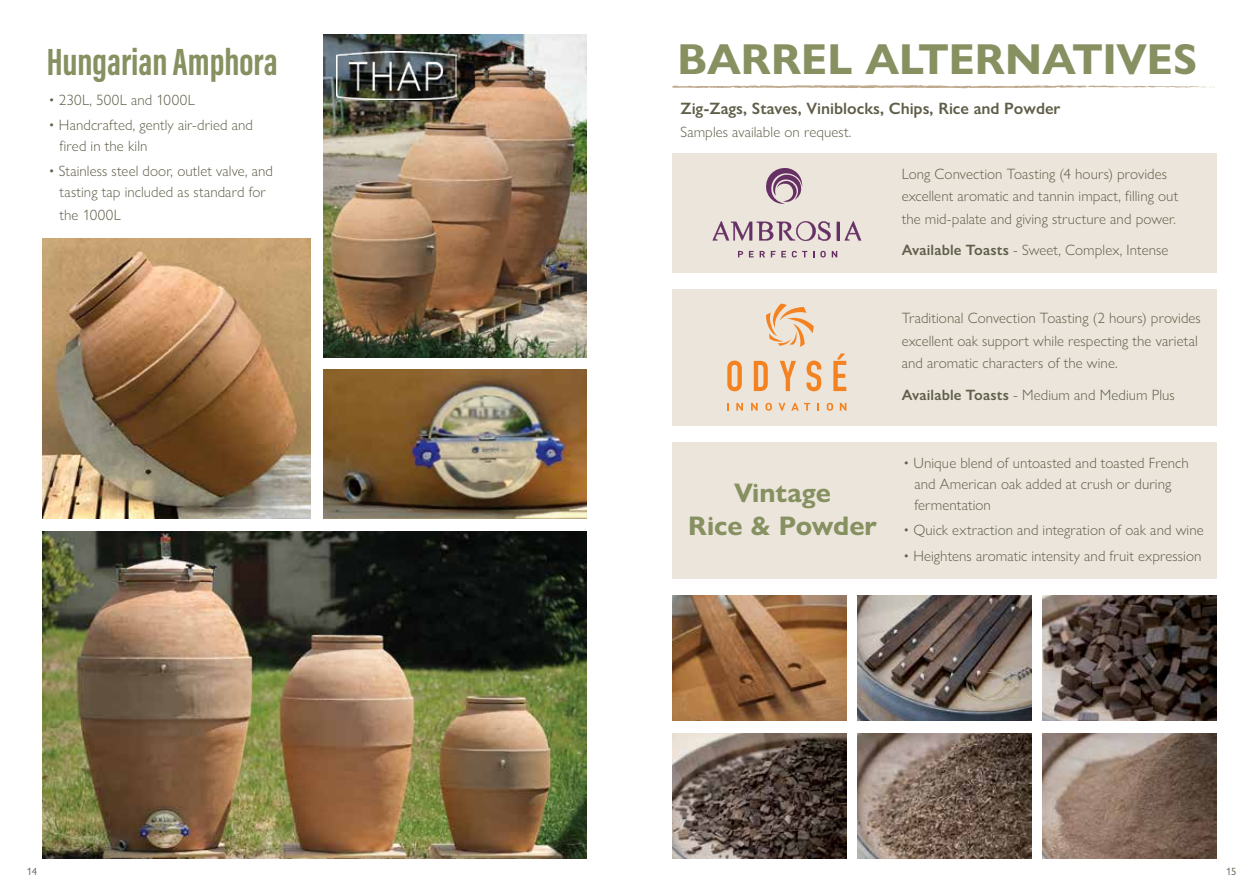
<style>
.page{position:relative;width:1259px;height:893px;background:#fff}
.page>*{position:absolute;margin:0;border:0;box-sizing:border-box;transform-origin:0 0}
.t1{font:700 43.5px "Gill Sans Nova";color:#869060}
.t2{font:39px "Acumin Variable Concept";color:#869060}
.t3{font:700 27px/32.4px "Gill Sans Nova";color:#869060;text-align:center}
.t4{font:600 16.5px "Gill Sans Nova";color:#605e49}
.t5{font:300 15px/22.5px "Gill Sans Nova";letter-spacing:.005em;color:#605e49}
.t6{font:10.5px "Gill Sans Nova";color:#605e49}
.s1{font-weight:600}
</style>
<div class="page">
<div style="left:672px;top:153px;width:544px;height:119px;background:#ebe5db"></div>
<div style="left:672px;top:289px;width:544px;height:136px;background:#ebe5db"></div>
<div style="left:672px;top:442px;width:544px;height:136px;background:#ebe5db"></div>
<img style="left:672px;top:733px;width:174px;height:126px">
<img style="left:672px;top:595px;width:174px;height:126px">
<img style="left:857px;top:733px;width:174px;height:126px">
<img style="left:857px;top:595px;width:174px;height:126px">
<img style="left:1042px;top:733px;width:174px;height:126px">
<img style="left:1042px;top:595px;width:174px;height:126px">
<svg style="left:712px;top:221px;width:119px;height:20px"></svg>
<hr style="left:836px;top:222px;width:3px;height:18px;background:#673065">
<svg style="left:766px;top:168px;width:37px;height:36px"></svg>
<svg style="left:738px;top:251px;width:5px;height:6px"></svg>
<svg style="left:749px;top:251px;width:4px;height:6px"></svg>
<svg style="left:759px;top:251px;width:6px;height:6px"></svg>
<svg style="left:771px;top:251px;width:4px;height:6px"></svg>
<svg style="left:781px;top:251px;width:5px;height:6px"></svg>
<svg style="left:792px;top:251px;width:15px;height:6px"></svg>
<svg style="left:820px;top:251px;width:5px;height:6px"></svg>
<svg style="left:831px;top:251px;width:6px;height:6px"></svg>
<svg style="left:837px;top:221px;width:24px;height:19px"></svg>
<svg style="left:727px;top:361px;width:15px;height:30px"></svg>
<svg style="left:754px;top:361px;width:14px;height:30px"></svg>
<svg style="left:780px;top:361px;width:16px;height:30px"></svg>
<svg style="left:806px;top:361px;width:15px;height:30px"></svg>
<svg style="left:833px;top:354px;width:13px;height:37px"></svg>
<svg style="left:766px;top:304px;width:48px;height:43px"></svg>
<svg style="left:727px;top:403px;width:2px;height:8px"></svg>
<svg style="left:736px;top:403px;width:7px;height:8px"></svg>
<svg style="left:751px;top:403px;width:6px;height:8px"></svg>
<svg style="left:765px;top:403px;width:7px;height:8px"></svg>
<svg style="left:778px;top:403px;width:7px;height:8px"></svg>
<svg style="left:791px;top:403px;width:19px;height:8px"></svg>
<svg style="left:817px;top:403px;width:2px;height:8px"></svg>
<svg style="left:826px;top:403px;width:7px;height:8px"></svg>
<svg style="left:840px;top:403px;width:6px;height:8px"></svg>
<svg style="left:672px;top:85px;width:544px;height:3px"></svg>
<img style="left:323px;top:34px;width:264px;height:323px">
<img style="left:323px;top:370px;width:264px;height:149px">
<img style="left:43px;top:531px;width:544px;height:328px">
<img style="left:43px;top:238px;width:267px;height:281px">
<img style="left:336px;top:51px;width:121px;height:48px">
<h2 class="t2" style="left:47px;top:35px;width:233px">Hungarian Amphora</h2>
<p class="t5" style="left:49px;top:88px;width:147px">• 230L, 500L and 1000L</p>
<p class="t5" style="left:60px;top:114px;width:195px;line-height:21px;text-indent:-11px">• Handcrafted, gently air-dried and fired in the kiln</p>
<p class="t5" style="left:49px;top:161px;width:225px;line-height:21px;text-align:center">• Stainless steel door, outlet valve, and tasting tap included as standard for</p>
<p class="t5" style="left:60px;top:203px;width:63px">the 1000L</p>
<h1 class="t1" style="left:677px;top:32px;width:521px">BARREL ALTERNATIVES</h1>
<p class="t4" style="left:680px;top:98px;width:381px">Zig-Zags, Staves, Viniblocks, Chips, Rice and Powder</p>
<p class="t5" style="left:680px;top:121px;width:172px">Samples available on request.</p>
<p class="t5" style="left:901px;top:162px;width:278px">Long Convection Toasting (4 hours) provides excellent aromatic and tannin impact, filling out the mid-palate and giving structure and power.</p>
<p class="t5" style="left:901px;top:238px;width:268px"><span class="s1">Available Toasts</span> - Sweet, Complex, Intense</p>
<h3 class="t3" style="left:688px;top:477px;width:190px">Vintage<br>Rice &amp; Powder</h3>
<p class="t5" style="left:901px;top:307px;width:301px">Traditional Convection Toasting (2 hours) provides excellent oak support while respecting the varietal and aromatic characters of the wine.</p>
<p class="t5" style="left:901px;top:383px;width:275px"><span class="s1">Available Toasts</span> - Medium and Medium Plus</p>
<p class="t5" style="left:914px;top:452px;width:276px;line-height:21px;text-indent:-11px">• Unique blend of untoasted and toasted French and American oak added at crush or during fermentation</p>
<p class="t5" style="left:903px;top:519px;width:302px">• Quick extraction and integration of oak and wine</p>
<p class="t5" style="left:903px;top:544px;width:299px">• Heightens aromatic intensity and fruit expression</p>
<p class="t6" style="left:27px;top:865px;width:12px">14</p>
<p class="t6" style="left:1226px;top:865px;width:12px">15</p>
</div>
